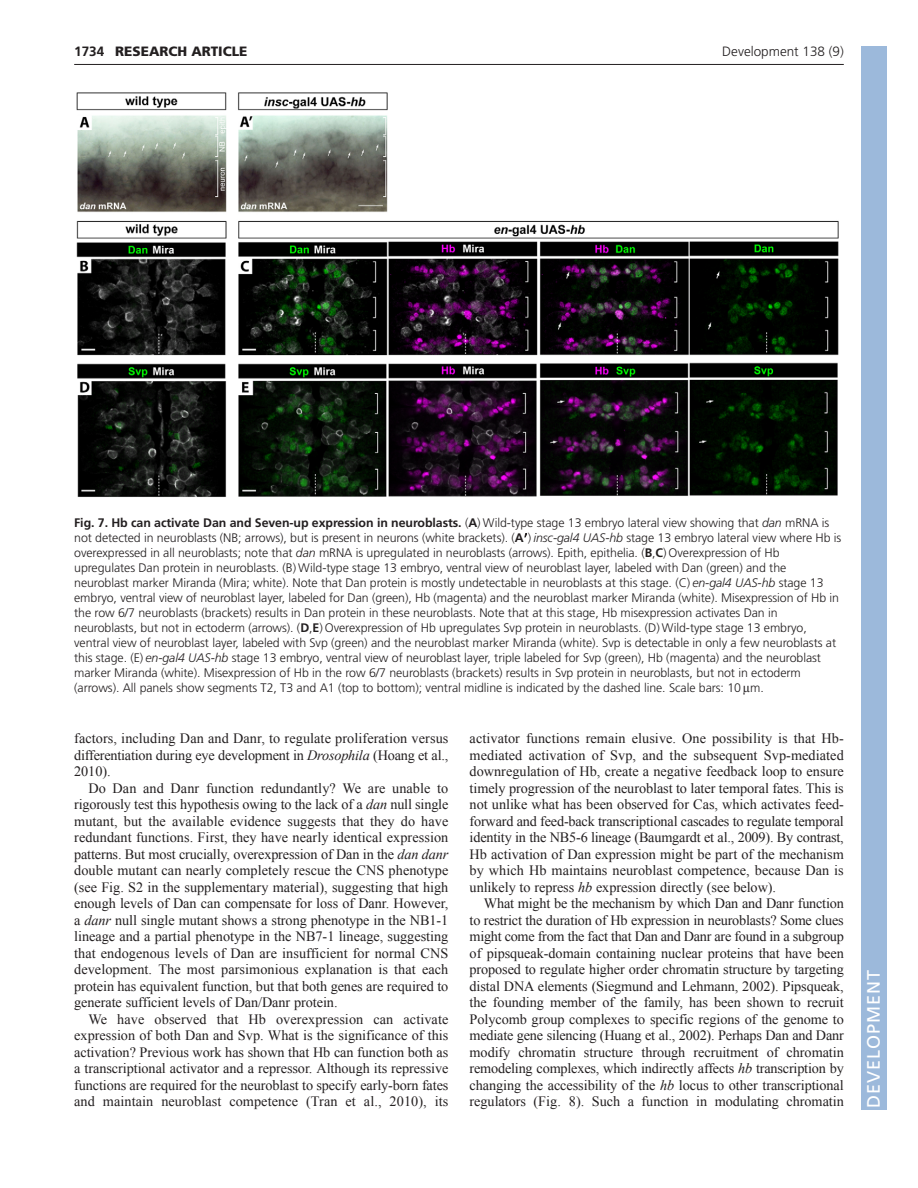
<style>
.page{position:relative;width:918px;height:1188px;background:#fff}
.page>*{position:absolute;margin:0;border:0;box-sizing:border-box;transform-origin:0 0}
.t1{font:18px "Frutiger LT Std";letter-spacing:.055em;color:#fff}
.t2{font:14.25px/16.5px "Times New Roman";letter-spacing:-.005em;color:#231f20;text-align:justify}
.t3{font:300 13.5px "Frutiger LT Std";color:#231f20}
.t4{font:900 13.5px "Frutiger LT Std";color:#231f20}
.t5{font:700 13.5px "Frutiger LT Std";color:#231f20}
.t6{font:300 12.3px/15px "Frutiger LT Std";letter-spacing:-.005em;color:#231f20}
.s1{font-weight:700}
.s2{font-style:italic}
.s3{font-family:"Mathematical Pi One";font-weight:400}
</style>
<div class="page">
<hr style="left:74px;top:64px;width:770px;height:1px;background:#231f20">
<img style="left:76px;top:92px;width:763px;height:405px">
<div style="left:861px;top:46px;width:25px;height:1064px;background:#9cb9db"></div>
<p class="t5" style="left:74px;top:46px;width:32px">1734</p>
<p class="t4" style="left:115px;top:46px;width:134px">RESEARCH ARTICLE</p>
<p class="t3" style="left:722px;top:46px;width:123px">Development 138 (9)</p>
<p class="t6" style="left:74px;top:516px;width:769px"><span class="s1">Fig. 7. Hb can activate Dan and Seven-up expression in neuroblasts.</span> (<span class="s1">A</span>) Wild-type stage 13 embryo lateral view showing that <span class="s2">dan</span> mRNA is not detected in neuroblasts (NB; arrows), but is present in neurons (white brackets). (<span class="s1">A</span><span class="s3">-</span>) <span class="s2">insc-gal4 UAS-hb</span> stage 13 embryo lateral view where Hb is overexpressed in all neuroblasts; note that <span class="s2">dan</span> mRNA is upregulated in neuroblasts (arrows). Epith, epithelia. (<span class="s1">B</span>,<span class="s1">C</span>) Overexpression of Hb upregulates Dan protein in neuroblasts. (B) Wild-type stage 13 embryo, ventral view of neuroblast layer, labeled with Dan (green) and the neuroblast marker Miranda (Mira; white). Note that Dan protein is mostly undetectable in neuroblasts at this stage. (C) <span class="s2">en-gal4 UAS-hb</span> stage 13 embryo, ventral view of neuroblast layer, labeled for Dan (green), Hb (magenta) and the neuroblast marker Miranda (white). Misexpression of Hb in the row 6/7 neuroblasts (brackets) results in Dan protein in these neuroblasts. Note that at this stage, Hb misexpression activates Dan in neuroblasts, but not in ectoderm (arrows). (<span class="s1">D</span>,<span class="s1">E</span>) Overexpression of Hb upregulates Svp protein in neuroblasts. (D) Wild-type stage 13 embryo, ventral view of neuroblast layer, labeled with Svp (green) and the neuroblast marker Miranda (white). Svp is detectable in only a few neuroblasts at this stage. (E) <span class="s2">en-gal4 UAS-hb</span> stage 13 embryo, ventral view of neuroblast layer, triple labeled for Svp (green), Hb (magenta) and the neuroblast marker Miranda (white). Misexpression of Hb in the row 6/7 neuroblasts (brackets) results in Svp protein in neuroblasts, but not in ectoderm (arrows). All panels show segments T2, T3 and A1 (top to bottom); ventral midline is indicated by the dashed line. Scale bars: 10 m.</p>
<p class="t2" style="left:74px;top:730px;width:376px">factors, including Dan and Danr, to regulate proliferation versus differentiation during eye development in <span class="s2">Drosophila</span> (Hoang et al., 2010).</p>
<p class="t2" style="left:74px;top:780px;width:376px;text-indent:14px">Do Dan and Danr function redundantly? We are unable to rigorously test this hypothesis owing to the lack of a <span class="s2">dan</span> null single mutant, but the available evidence suggests that they do have redundant functions. First, they have nearly identical expression patterns. But most crucially, overexpression of Dan in the <span class="s2">dan danr </span>double mutant can nearly completely rescue the CNS phenotype (see Fig. S2 in the supplementary material), suggesting that high enough levels of Dan can compensate for loss of Danr. However, a <span class="s2">danr</span> null single mutant shows a strong phenotype in the NB1-1 lineage and a partial phenotype in the NB7-1 lineage, suggesting that endogenous levels of Dan are insufficient for normal CNS development. The most parsimonious explanation is that each protein has equivalent function, but that both genes are required to generate sufficient levels of Dan/Danr protein.</p>
<p class="t2" style="left:74px;top:1011px;width:376px;text-indent:14px">We have observed that Hb overexpression can activate expression of both Dan and Svp. What is the significance of this activation? Previous work has shown that Hb can function both as a transcriptional activator and a repressor. Although its repressive functions are required for the neuroblast to specify early-born fates and maintain neuroblast competence (Tran et al., 2010), its</p>
<p class="t2" style="left:470px;top:730px;width:376px">activator functions remain elusive. One possibility is that Hb&shy;mediated activation of Svp, and the subsequent Svp-mediated downregulation of Hb, create a negative feedback loop to ensure timely progression of the neuroblast to later temporal fates. This is not unlike what has been observed for Cas, which activates feed&shy;forward and feed-back transcriptional cascades to regulate temporal identity in the NB5-6 lineage (Baumgardt et al., 2009). By contrast, Hb activation of Dan expression might be part of the mechanism by which Hb maintains neuroblast competence, because Dan is unlikely to repress <span class="s2">hb</span> expression directly (see below).</p>
<p class="t2" style="left:470px;top:895px;width:376px;text-indent:14px">What might be the mechanism by which Dan and Danr function to restrict the duration of Hb expression in neuroblasts? Some clues might come from the fact that Dan and Danr are found in a subgroup of pipsqueak-domain containing nuclear proteins that have been proposed to regulate higher order chromatin structure by targeting distal DNA elements (Siegmund and Lehmann, 2002). Pipsqueak, the founding member of the family, has been shown to recruit Polycomb group complexes to specific regions of the genome to mediate gene silencing (Huang et al., 2002). Perhaps Dan and Danr modify chromatin structure through recruitment of chromatin remodeling complexes, which indirectly affects <span class="s2">hb</span> transcription by changing the accessibility of the <span class="s2">hb</span> locus to other transcriptional regulators (Fig. 8). Such a function in modulating chromatin</p>
<p class="t1" style="left:863px;top:1108px;width:140px;rotate:-90deg">DEVELOPMENT</p>
</div>
